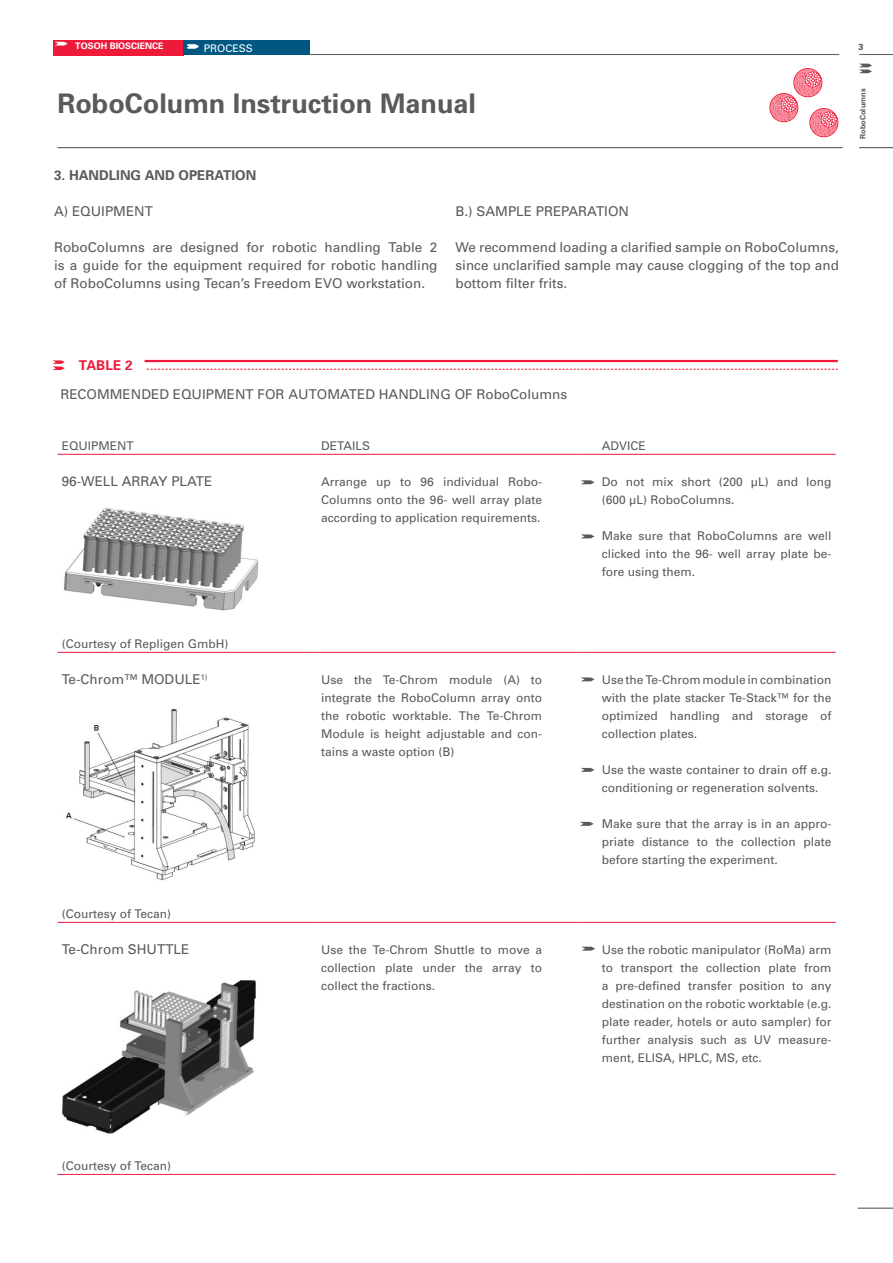
<style>
.page{position:relative;width:893px;height:1263px;background:#fff}
.page>*{position:absolute;margin:0;border:0;box-sizing:border-box;transform-origin:0 0}
.Seitentitel{font:700 27px "Univers";color:#5a5a5d}
.Headers_Fliesstext{font:13.5px/18px "Univers";color:#5a5a5d;text-align:justify}
.Headers_Fliesstext-2{font:700 13.5px "Univers";color:#5a5a5d}
.t1{font:700 13.5px "Univers";letter-spacing:.01em;color:#ed1a3a}
.Legende_-_Figures{font:12px/18px "Univers";color:#5a5a5d;text-align:justify}
.Headers_-_Figures{font:12px "Univers";color:#5a5a5d}
.t2{font:10.5px "Univers";color:#fff}
.t3{font:700 9px "Univers";color:#fff}
.t4{font:700 9px "Univers";color:#4b4c4d}
.t5{font:700 7.5px "Univers";color:#5a5a5d}
</style>
<div class="page">
<hr style="left:858px;top:1207px;width:35px;height:2px;background:#5a5a5d">
<hr style="left:310px;top:54px;width:529px;height:1px;background:#5a5a5d">
<hr style="left:859px;top:54px;width:34px;height:1px;background:#5a5a5d">
<svg style="left:859px;top:64px;width:13px;height:9px"></svg>
<hr style="left:57px;top:147px;width:785px;height:1px;background:#5a5a5d">
<hr style="left:859px;top:147px;width:34px;height:1px;background:#5a5a5d">
<img style="left:793px;top:68px;width:30px;height:30px">
<img style="left:809px;top:108px;width:30px;height:30px">
<img style="left:769px;top:93px;width:30px;height:30px">
<div style="left:53px;top:40px;width:131px;height:15px;background:#ed1a3a"></div>
<svg style="left:55px;top:42px;width:13px;height:3px"></svg>
<div style="left:184px;top:40px;width:126px;height:15px;background:#005882"></div>
<svg style="left:187px;top:44px;width:12px;height:5px"></svg>
<hr style="left:57px;top:454px;width:260px;height:1px;background:#ed1a3a">
<hr style="left:317px;top:454px;width:259px;height:1px;background:#ed1a3a">
<hr style="left:576px;top:454px;width:260px;height:1px;background:#ed1a3a">
<hr style="left:57px;top:652px;width:260px;height:1px;background:#ed1a3a">
<hr style="left:317px;top:652px;width:259px;height:1px;background:#ed1a3a">
<hr style="left:576px;top:652px;width:260px;height:1px;background:#ed1a3a">
<hr style="left:57px;top:922px;width:260px;height:1px;background:#ed1a3a">
<hr style="left:317px;top:922px;width:259px;height:1px;background:#ed1a3a">
<hr style="left:576px;top:922px;width:260px;height:1px;background:#ed1a3a">
<hr style="left:57px;top:1174px;width:260px;height:1px;background:#ed1a3a">
<hr style="left:317px;top:1174px;width:259px;height:1px;background:#ed1a3a">
<hr style="left:576px;top:1174px;width:260px;height:1px;background:#ed1a3a">
<img style="left:63px;top:508px;width:196px;height:103px">
<img style="left:65px;top:709px;width:190px;height:171px">
<img style="left:62px;top:980px;width:194px;height:154px">
<hr style="left:145px;top:360px;width:693px;height:2px;background:#ed1a3a">
<svg style="left:147px;top:369px;width:691px;height:1px"></svg>
<svg style="left:53px;top:360px;width:12px;height:10px"></svg>
<svg style="left:581px;top:677px;width:14px;height:4px"></svg>
<svg style="left:581px;top:480px;width:14px;height:4px"></svg>
<svg style="left:581px;top:534px;width:14px;height:4px"></svg>
<svg style="left:581px;top:768px;width:14px;height:4px"></svg>
<svg style="left:580px;top:822px;width:14px;height:4px"></svg>
<svg style="left:582px;top:947px;width:13px;height:4px"></svg>
<p class="t3" style="left:75px;top:40px;width:90px">TOSOH BIOSCIENCE</p>
<p class="t2" style="left:204px;top:42px;width:51px">PROCESS</p>
<p class="Seitentitel" style="left:57px;top:86px;width:420px">RoboColumn Instruction Manual</p>
<p class="Headers_Fliesstext-2" style="left:54px;top:167px;width:204px">3. HANDLING AND OPERATION</p>
<p class="Headers_Fliesstext" style="left:54px;top:202px;width:100px">A) EQUIPMENT</p>
<p class="Headers_Fliesstext" style="left:54px;top:238px;width:385px">RoboColumns are designed for robotic handling Table 2 is a guide for the equipment required for robotic handling of RoboColumns using Tecan’s Freedom EVO workstation.</p>
<p class="Headers_Fliesstext" style="left:455px;top:202px;width:175px">B.) SAMPLE PREPARATION</p>
<p class="Headers_Fliesstext" style="left:455px;top:238px;width:385px">We recommend loading a clarified sample on RoboColumns, since unclarified sample may cause clogging of the top and bottom filter frits.</p>
<p class="t4" style="left:858px;top:41px;width:7px">3</p>
<p class="t5" style="left:858px;top:139px;width:52px;rotate:-90deg">RoboColumns</p>
<p class="t1" style="left:79px;top:356px;width:56px">TABLE 2</p>
<p class="Headers_Fliesstext" style="left:60px;top:385px;width:508px">RECOMMENDED EQUIPMENT FOR AUTOMATED HANDLING OF RoboColumns</p>
<p class="Headers_-_Figures" style="left:62px;top:438px;width:73px">EQUIPMENT</p>
<p class="Headers_-_Figures" style="left:321px;top:438px;width:51px">DETAILS</p>
<p class="Headers_-_Figures" style="left:602px;top:438px;width:46px">ADVICE</p>
<p class="Headers_Fliesstext" style="left:62px;top:472px;width:152px">96-WELL ARRAY PLATE</p>
<p class="Legende_-_Figures" style="left:321px;top:473px;width:223px">Arrange up to 96 individual Robo-Columns onto the 96- well array plate according to application requirements.</p>
<p class="Legende_-_Figures" style="left:602px;top:473px;width:231px">Do not mix short (200 µL) and long (600 µL) RoboColumns.</p>
<p class="Legende_-_Figures" style="left:602px;top:527px;width:231px">Make sure that RoboColumns are well clicked into the 96- well array plate be&shy;fore using them.</p>
<p class="Legende_-_Figures" style="left:62px;top:635px;width:168px">(Courtesy of Repligen GmbH)</p>
<p class="Headers_Fliesstext" style="left:62px;top:670px;width:147px">Te-Chrom™ MODULE<sup>1)</sup></p>
<p class="Legende_-_Figures" style="left:62px;top:905px;width:111px">(Courtesy of Tecan)</p>
<p class="Headers_Fliesstext" style="left:62px;top:940px;width:129px">Te-Chrom SHUTTLE</p>
<p class="Legende_-_Figures" style="left:321px;top:671px;width:223px">Use the Te-Chrom module (A) to integrate the RoboColumn array onto the robotic worktable. The Te-Chrom Module is height adjustable and con&shy;tains a waste option (B)</p>
<p class="Legende_-_Figures" style="left:602px;top:671px;width:231px">Use the Te-Chrom module in combination with the plate stacker Te-Stack™ for the optimized handling and storage of collection plates.</p>
<p class="Legende_-_Figures" style="left:602px;top:761px;width:231px">Use the waste container to drain off e.g. conditioning or regeneration solvents.</p>
<p class="Legende_-_Figures" style="left:602px;top:815px;width:231px">Make sure that the array is in an appro&shy;priate distance to the collection plate before starting the experiment.</p>
<p class="Legende_-_Figures" style="left:321px;top:941px;width:223px">Use the Te-Chrom Shuttle to move a collection plate under the array to collect the fractions.</p>
<p class="Legende_-_Figures" style="left:602px;top:941px;width:231px">Use the robotic manipulator (RoMa) arm to transport the collection plate from a pre-defined transfer position to any destination on the robotic worktable (e.g. plate reader, hotels or auto sampler) for further analysis such as UV measure&shy;ment, ELISA, HPLC, MS, etc.</p>
<p class="Legende_-_Figures" style="left:62px;top:1157px;width:111px">(Courtesy of Tecan)</p>
</div>
